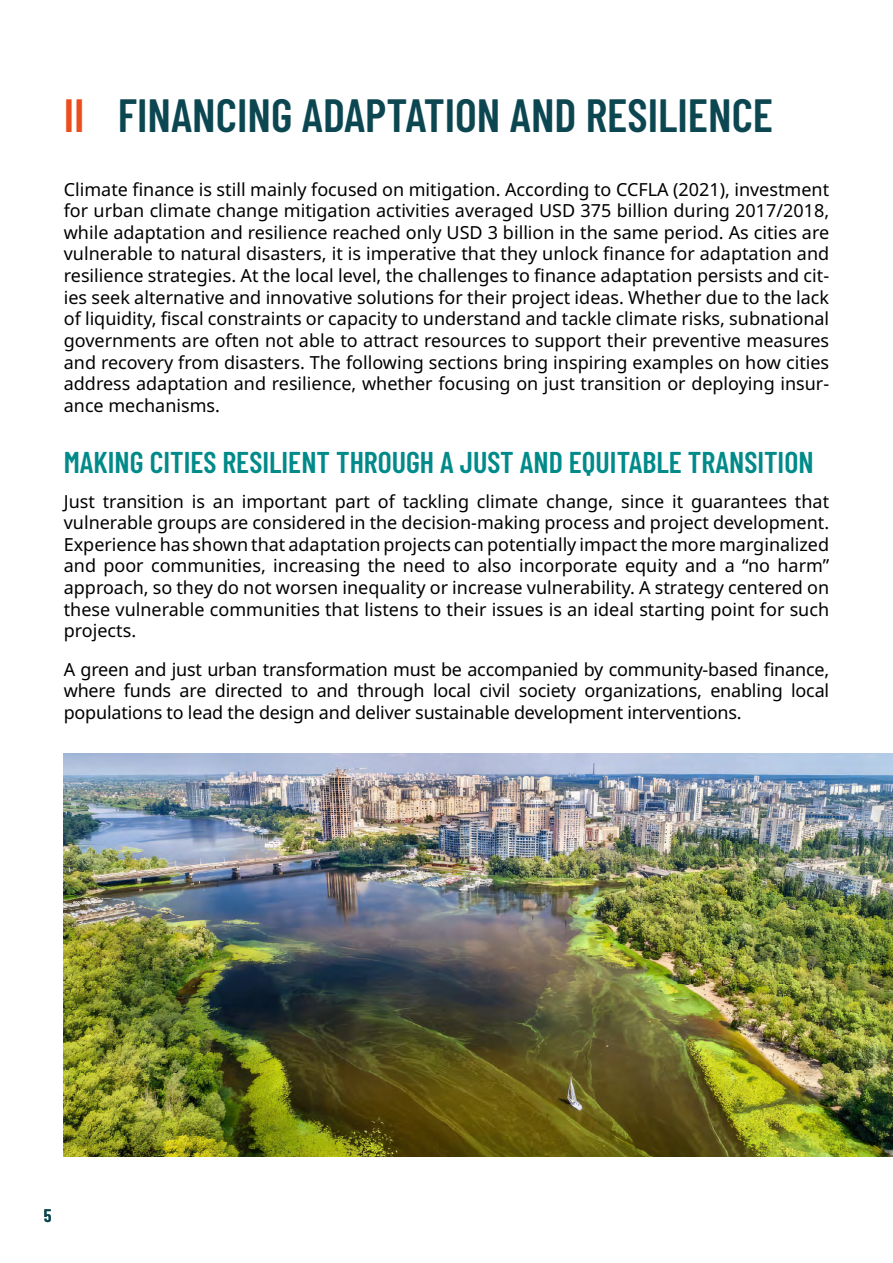
<style>
.page{position:relative;width:893px;height:1263px;background:#fff}
.page>*{position:absolute;margin:0;border:0;box-sizing:border-box;transform-origin:0 0}
.t1{font:600 46.5px "Barlow Condensed";color:#0c4751}
.t2{font:600 30px "Barlow Condensed";color:#008a8a}
.t3{font:18px/21.6px "Noto Sans";color:#000;text-align:justify}
.t4{font:600 18px "Barlow Condensed";color:#0c4751}
.s1{color:#e94e1e}
</style>
<div class="page">
<img style="left:64px;top:754px;width:829px;height:403px">
<h1 class="t1" style="left:64px;top:82px;width:711px"><span class="s1">II</span> FINANCING ADAPTATION AND RESILIENCE</h1>
<p class="t3" style="left:64px;top:179px;width:767px">Climate finance is still mainly focused on mitigation. According to CCFLA (2021), investment for urban climate change mitigation activities averaged USD 375 billion during 2017/2018, while adaptation and resilience reached only USD 3 billion in the same period. As cities are vulnerable to natural disasters, it is imperative that they unlock finance for adaptation and resilience strategies. At the local level, the challenges to finance adaptation persists and cit&shy;ies seek alternative and innovative solutions for their project ideas. Whether due to the lack of liquidity, fiscal constraints or capacity to understand and tackle climate risks, subnational governments are often not able to attract resources to support their preventive measures and recovery from disasters. The following sections bring inspiring examples on how cities address adaptation and resilience, whether focusing on just transition or deploying insur&shy;ance mechanisms.</p>
<h2 class="t2" style="left:64px;top:441px;width:751px">MAKING CITIES RESILIENT THROUGH A JUST AND EQUITABLE TRANSITION</h2>
<p class="t3" style="left:64px;top:491px;width:767px">Just transition is an important part of tackling climate change, since it guarantees that vulnerable groups are considered in the decision-making process and project development.<br>Experience has shown that adaptation projects can potentially impact the more marginalized and poor communities, increasing the need to also incorporate equity and a “no harm” approach, so they do not worsen inequality or increase vulnerability. A strategy centered on these vulnerable communities that listens to their issues is an ideal starting point for such projects.</p>
<p class="t3" style="left:64px;top:659px;width:767px">A green and just urban transformation must be accompanied by community-based finance, where funds are directed to and through local civil society organizations, enabling local populations to lead the design and deliver sustainable development interventions.</p>
<p class="t4" style="left:44px;top:1202px;width:9px">5</p>
</div>
